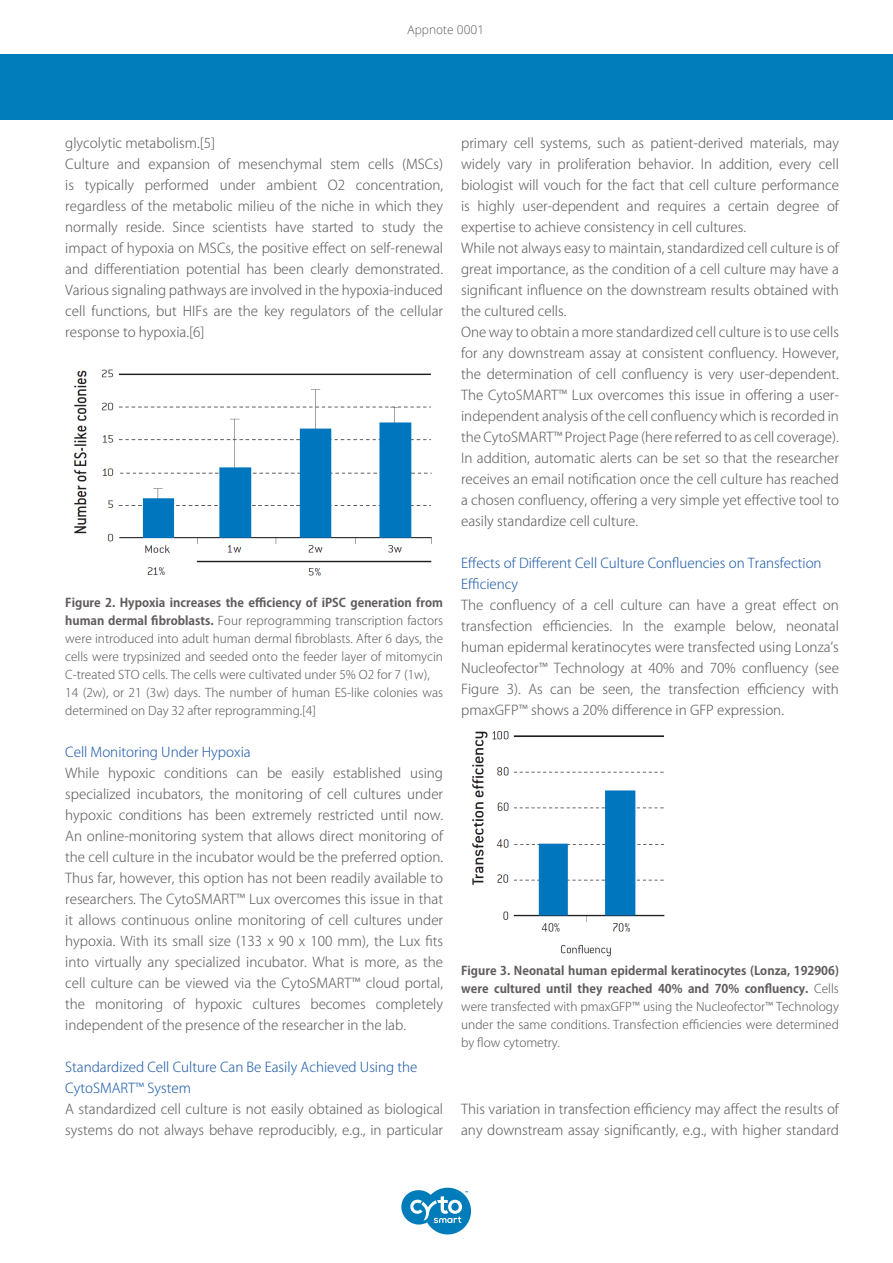
<style>
.page{position:relative;width:893px;height:1263px;background:#fff}
.page>*{position:absolute;margin:0;border:0;box-sizing:border-box;transform-origin:0 0}
.t1{font:300 13.5px/21px "Koz Go Pro";color:#615c5c;text-align:justify}
.t2{font:300 13.5px "Koz Go Pro";color:#225eaa}
.t3{font:300 12px/18px "Koz Go Pro";color:#615c5c;text-align:justify}
.t4{font:300 12px "Open Sans";color:#595a59}
.s1{font-weight:700}
</style>
<div class="page">
<div style="left:0;top:54px;width:893px;height:65px;background:#007dbb"></div>
<svg style="left:401px;top:1188px;width:70px;height:46px"></svg>
<img style="left:74px;top:369px;width:358px;height:207px">
<img style="left:472px;top:731px;width:193px;height:226px">
<p class="t4" style="left:408px;top:21px;width:78px">Appnote 0001</p>
<p class="t1" style="left:65px;top:133px;width:151px">glycolytic metabolism.[5]</p>
<p class="t1" style="left:65px;top:154px;width:379px">Culture and expansion of mesenchymal stem cells (MSCs) is typically performed under ambient O2 concentration, regardless of the metabolic milieu of the niche in which they normally reside. Since scientists have started to study the impact of hypoxia on MSCs, the positive effect on self-renewal and differentiation potential has been clearly demonstrated.<br>Various signaling pathways are involved in the hypoxia-induced cell functions, but HIFs are the key regulators of the cellular response to hypoxia.[6]</p>
<p class="t3" style="left:65px;top:594px;width:379px"><span class="s1">Figure 2. Hypoxia increases the efficiency of iPSC generation from human dermal fibroblasts.</span> Four reprogramming transcription factors were introduced into adult human dermal fibroblasts. After 6 days, the cells were trypsinized and seeded onto the feeder layer of mitomycin C-treated STO cells. The cells were cultivated under 5% O2 for 7 (1w),</p>
<p class="t3" style="left:65px;top:684px;width:379px">14 (2w), or 21 (3w) days. The number of human ES-like colonies was determined on Day 32 after reprogramming.[4]</p>
<p class="t2" style="left:65px;top:743px;width:187px">Cell Monitoring Under Hypoxia</p>
<p class="t1" style="left:65px;top:763px;width:379px">While hypoxic conditions can be easily established using specialized incubators, the monitoring of cell cultures under hypoxic conditions has been extremely restricted until now.<br>An online-monitoring system that allows direct monitoring of the cell culture in the incubator would be the preferred option.<br>Thus far, however, this option has not been readily available to researchers. The CytoSMART™ Lux overcomes this issue in that it allows continuous online monitoring of cell cultures under hypoxia. With its small size (133 x 90 x 100 mm), the Lux fits into virtually any specialized incubator. What is more, as the cell culture can be viewed via the CytoSMART™ cloud portal, the monitoring of hypoxic cultures becomes completely independent of the presence of the researcher in the lab.</p>
<p class="t2" style="left:65px;top:1058px;width:354px">Standardized Cell Culture Can Be Easily Achieved Using the</p>
<p class="t2" style="left:65px;top:1079px;width:127px">CytoSMART™ System</p>
<p class="t1" style="left:65px;top:1099px;width:379px">A standardized cell culture is not easily obtained as biological systems do not always behave reproducibly, e.g., in particular</p>
<p class="t1" style="left:461px;top:133px;width:379px">primary cell systems, such as patient-derived materials, may widely vary in proliferation behavior. In addition, every cell biologist will vouch for the fact that cell culture performance is highly user-dependent and requires a certain degree of expertise to achieve consistency in cell cultures.</p>
<p class="t1" style="left:461px;top:238px;width:379px">While not always easy to maintain, standardized cell culture is of great importance, as the condition of a cell culture may have a significant influence on the downstream results obtained with the cultured cells.</p>
<p class="t1" style="left:461px;top:322px;width:379px">One way to obtain a more standardized cell culture is to use cells for any downstream assay at consistent confluency. However, the determination of cell confluency is very user-dependent.<br>The CytoSMART™ Lux overcomes this issue in offering a user&shy;independent analysis of the cell confluency which is recorded in the CytoSMART™ Project Page (here referred to as cell coverage).<br>In addition, automatic alerts can be set so that the researcher receives an email notification once the cell culture has reached a chosen confluency, offering a very simple yet effective tool to easily standardize cell culture.</p>
<p class="t2" style="left:461px;top:554px;width:362px">Effects of Different Cell Culture Confluencies on Transfection</p>
<p class="t2" style="left:461px;top:575px;width:58px">Efficiency</p>
<p class="t1" style="left:461px;top:595px;width:379px">The confluency of a cell culture can have a great effect on transfection efficiencies. In the example below, neonatal human epidermal keratinocytes were transfected using Lonza’s Nucleofector™ Technology at 40% and 70% confluency (see Figure 3). As can be seen, the transfection efficiency with pmaxGFP™ shows a 20% difference in GFP expression.</p>
<p class="t3" style="left:461px;top:962px;width:379px"><span class="s1">Figure 3. Neonatal human epidermal keratinocytes (Lonza, 192906) were cultured until they reached 40% and 70% confluency.</span> Cells were transfected with pmaxGFP™ using the Nucleofector™ Technology under the same conditions. Transfection efficiencies were determined by flow cytometry.</p>
<p class="t1" style="left:461px;top:1099px;width:379px">This variation in transfection efficiency may affect the results of any downstream assay significantly, e.g., with higher standard</p>
</div>
